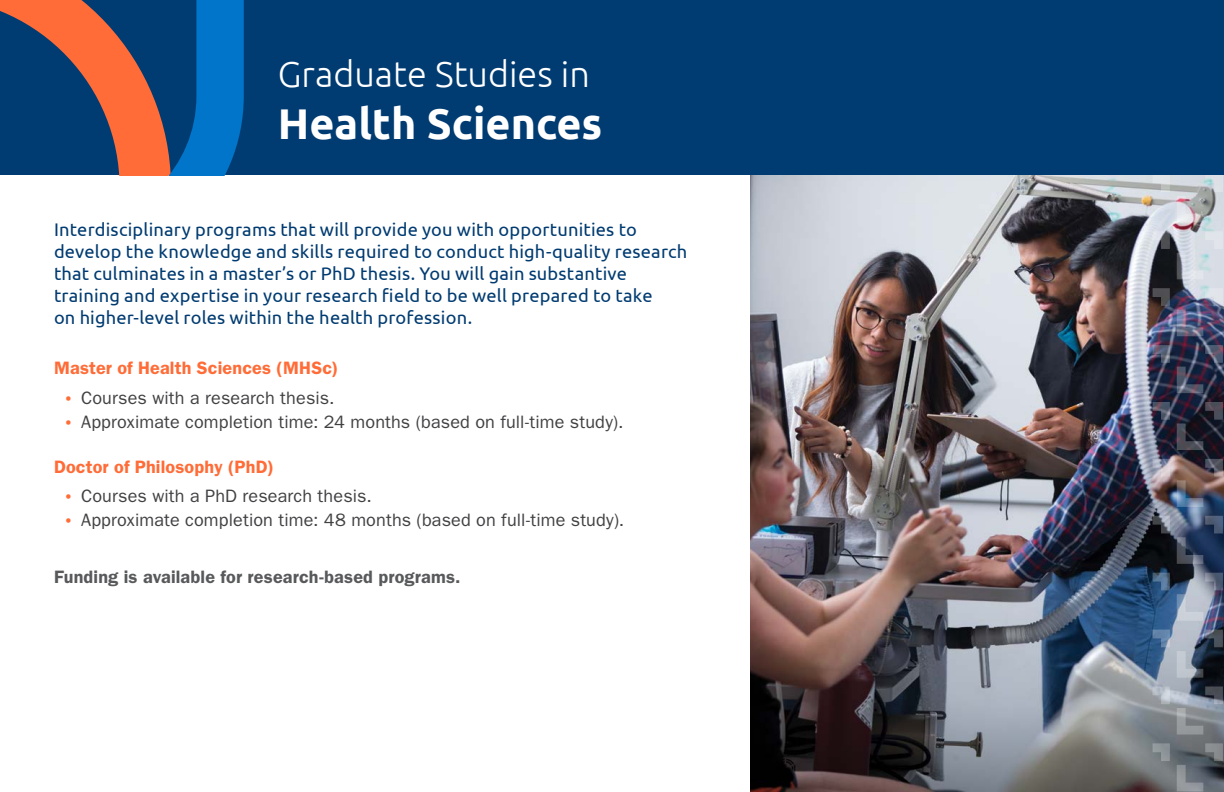
<style>
.page{position:relative;width:1224px;height:792px;background:#fff}
.page>*{position:absolute;margin:0;border:0;box-sizing:border-box;transform-origin:0 0}
.Program_Title{font:700 43px "Ubuntu";color:#fff}
.Program_Title-2{font:300 36px "Ubuntu";color:#fff}
.Intro_Paragraph{font:18.2px/21.8px "Ubuntu";letter-spacing:.01em;color:#003b71}
.t1{font:18px "ITC Franklin Gothic Std";letter-spacing:.01em;color:#414042}
.Body_Copy{font:600 18px "ITC Franklin Gothic Std";letter-spacing:.01em;color:#ff6c37}
.Body_Copy-2{font:600 18px "ITC Franklin Gothic Std";letter-spacing:.01em;color:#58595b}
.s1{font-family:"Franklin Gothic";font-size:16px;color:#ff6c37}
</style>
<div class="page">
<img style="left:750px;top:175px;width:474px;height:617px">
<svg style="left:1153px;top:175px;width:17px;height:17px"></svg>
<svg style="left:1153px;top:231px;width:17px;height:18px"></svg>
<svg style="left:1153px;top:288px;width:17px;height:18px"></svg>
<svg style="left:1153px;top:345px;width:17px;height:18px"></svg>
<svg style="left:1153px;top:402px;width:17px;height:18px"></svg>
<svg style="left:1153px;top:459px;width:17px;height:18px"></svg>
<svg style="left:1153px;top:516px;width:17px;height:17px"></svg>
<svg style="left:1153px;top:573px;width:17px;height:17px"></svg>
<svg style="left:1153px;top:630px;width:17px;height:17px"></svg>
<svg style="left:1153px;top:686px;width:17px;height:18px"></svg>
<svg style="left:1153px;top:743px;width:17px;height:18px"></svg>
<svg style="left:1177px;top:175px;width:46px;height:47px;background:#c0c2c6"></svg>
<svg style="left:1177px;top:231px;width:46px;height:48px;background:#cfd5dd"></svg>
<img style="left:1177px;top:288px;width:46px;height:48px">
<svg style="left:1177px;top:345px;width:46px;height:48px;background:#3a3b53"></svg>
<svg style="left:1177px;top:402px;width:46px;height:48px;background:#292836"></svg>
<img style="left:1177px;top:459px;width:46px;height:48px">
<svg style="left:1177px;top:516px;width:46px;height:48px;background:#384967"></svg>
<svg style="left:1177px;top:573px;width:46px;height:48px;background:#8891a5"></svg>
<svg style="left:1177px;top:630px;width:46px;height:48px;background:#606976"></svg>
<svg style="left:1177px;top:686px;width:46px;height:49px;background:#808790"></svg>
<svg style="left:1177px;top:743px;width:46px;height:48px;background:#636a70"></svg>
<div style="left:0;top:0;width:1224px;height:175px;background:#003b71"></div>
<svg style="left:171px;top:0;width:73px;height:175px;fill:#0075c9"></svg>
<svg style="left:0;top:0;width:171px;height:175px"></svg>
<p class="Program_Title-2" style="left:278px;top:53px;width:314px">Graduate Studies in</p>
<p class="Program_Title" style="left:278px;top:98px;width:326px">Health Sciences</p>
<p class="Intro_Paragraph" style="left:54px;top:218px;width:635px">Interdisciplinary programs that will provide you with opportunities to develop the knowledge and skills required to conduct high-quality research that culminates in a master’s or PhD thesis. You will gain substantive training and expertise in your research field to be well prepared to take<br>on higher-level roles within the health profession.</p>
<p class="Body_Copy" style="left:54px;top:357px;width:286px">Master of Health Sciences (MHSc)</p>
<p class="t1" style="left:63px;top:387px;width:273px"><span class="s1">•</span> Courses with a research thesis.</p>
<p class="t1" style="left:63px;top:411px;width:562px"><span class="s1">•</span> Approximate completion time: 24 months (based on full-time study).</p>
<p class="Body_Copy" style="left:54px;top:456px;width:221px">Doctor of Philosophy (PhD)</p>
<p class="t1" style="left:63px;top:486px;width:310px"><span class="s1">•</span> Courses with a PhD research thesis.</p>
<p class="t1" style="left:63px;top:510px;width:563px"><span class="s1">•</span> Approximate completion time: 48 months (based on full-time study).</p>
<p class="Body_Copy-2" style="left:54px;top:566px;width:408px">Funding is available for research-based programs.</p>
</div>
